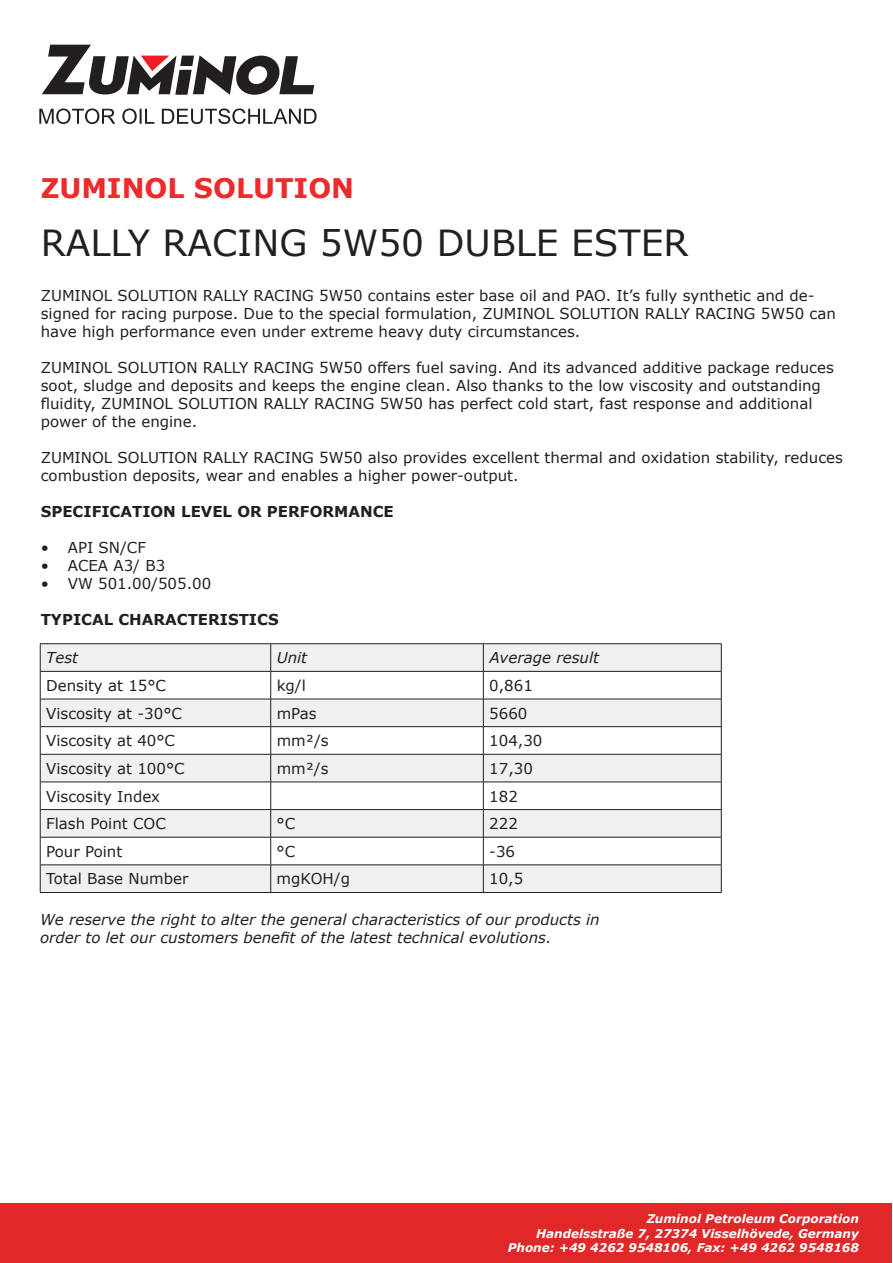
<style>
.page{position:relative;width:893px;height:1263px;background:#fff}
.page>*{position:absolute;margin:0;border:0;box-sizing:border-box;transform-origin:0 0}
.t1{font:36px "Verdana";color:#231f20}
.t2{font:700 27px "Verdana";color:#ee2a2b}
.t3{font:15px/18px "Verdana";color:#231f20}
.t4{font:italic 15px/18px "Verdana";color:#231f20}
.t5{font:700 15px "Verdana";color:#231f20}
.t6{font:italic 700 12px/14.4px "Verdana";color:#fff;text-align:right}
</style>
<div class="page">
<svg style="left:41px;top:644px;width:680px;height:248px;fill:#f0f0f0"></svg>
<hr style="left:40px;top:643px;width:231px;height:1px;background:#231f20">
<hr style="left:271px;top:643px;width:212px;height:1px;background:#231f20">
<hr style="left:483px;top:643px;width:238px;height:1px;background:#231f20">
<hr style="left:40px;top:671px;width:231px;height:1px;background:#231f20">
<hr style="left:271px;top:671px;width:212px;height:1px;background:#231f20">
<hr style="left:483px;top:671px;width:238px;height:1px;background:#231f20">
<hr style="left:40px;top:699px;width:231px;height:1px;background:#231f20">
<hr style="left:271px;top:699px;width:212px;height:1px;background:#231f20">
<hr style="left:483px;top:699px;width:238px;height:1px;background:#231f20">
<hr style="left:40px;top:726px;width:231px;height:1px;background:#231f20">
<hr style="left:271px;top:726px;width:212px;height:1px;background:#231f20">
<hr style="left:483px;top:726px;width:238px;height:1px;background:#231f20">
<hr style="left:40px;top:754px;width:231px;height:1px;background:#231f20">
<hr style="left:271px;top:754px;width:212px;height:1px;background:#231f20">
<hr style="left:483px;top:754px;width:238px;height:1px;background:#231f20">
<hr style="left:40px;top:782px;width:231px;height:1px;background:#231f20">
<hr style="left:271px;top:782px;width:212px;height:1px;background:#231f20">
<hr style="left:483px;top:782px;width:238px;height:1px;background:#231f20">
<hr style="left:40px;top:809px;width:231px;height:1px;background:#231f20">
<hr style="left:271px;top:809px;width:212px;height:1px;background:#231f20">
<hr style="left:483px;top:809px;width:238px;height:1px;background:#231f20">
<hr style="left:40px;top:837px;width:231px;height:1px;background:#231f20">
<hr style="left:271px;top:837px;width:212px;height:1px;background:#231f20">
<hr style="left:483px;top:837px;width:238px;height:1px;background:#231f20">
<hr style="left:40px;top:864px;width:231px;height:1px;background:#231f20">
<svg style="left:40px;top:644px;width:1px;height:248px"></svg>
<hr style="left:271px;top:864px;width:212px;height:1px;background:#231f20">
<svg style="left:270px;top:644px;width:1px;height:248px"></svg>
<hr style="left:483px;top:864px;width:238px;height:1px;background:#231f20">
<svg style="left:483px;top:644px;width:1px;height:248px"></svg>
<svg style="left:721px;top:644px;width:1px;height:248px"></svg>
<hr style="left:40px;top:892px;width:231px;height:1px;background:#231f20">
<hr style="left:271px;top:892px;width:212px;height:1px;background:#231f20">
<hr style="left:483px;top:892px;width:238px;height:1px;background:#231f20">
<svg style="left:39px;top:108px;width:278px;height:16px"></svg>
<svg style="left:42px;top:45px;width:272px;height:50px"></svg>
<div style="left:1px;top:1203px;width:891px;height:60px;background:#e02829"></div>
<h2 class="t2" style="left:41px;top:169px;width:315px">ZUMINOL SOLUTION</h2>
<h1 class="t1" style="left:41px;top:218px;width:649px">RALLY RACING 5W50 DUBLE ESTER</h1>
<p class="t3" style="left:41px;top:286px;width:797px">ZUMINOL SOLUTION RALLY RACING 5W50 contains ester base oil and PAO. It’s fully synthetic and de&shy;signed for racing purpose. Due to the special formulation, ZUMINOL SOLUTION RALLY RACING 5W50 can have high performance even under extreme heavy duty circumstances.</p>
<p class="t3" style="left:41px;top:358px;width:795px">ZUMINOL SOLUTION RALLY RACING 5W50 offers fuel saving. And its advanced additive package reduces soot, sludge and deposits and keeps the engine clean. Also thanks to the low viscosity and outstanding fluidity, ZUMINOL SOLUTION RALLY RACING 5W50 has perfect cold start, fast response and additional power of the engine.</p>
<p class="t3" style="left:41px;top:448px;width:804px">ZUMINOL SOLUTION RALLY RACING 5W50 also provides excellent thermal and oxidation stability, reduces combustion deposits, wear and enables a higher power-output.</p>
<p class="t5" style="left:41px;top:501px;width:355px">SPECIFICATION LEVEL OR PERFORMANCE</p>
<p class="t3" style="left:41px;top:538px;width:107px">• API SN/CF</p>
<p class="t3" style="left:41px;top:556px;width:126px">• ACEA A3/ B3</p>
<p class="t3" style="left:41px;top:574px;width:172px">• VW 501.00/505.00</p>
<p class="t5" style="left:41px;top:609px;width:239px">TYPICAL CHARACTERISTICS</p>
<p class="t4" style="left:46px;top:649px;width:33px">Test</p>
<p class="t4" style="left:277px;top:649px;width:32px">Unit</p>
<p class="t4" style="left:489px;top:649px;width:111px">Average result</p>
<p class="t3" style="left:46px;top:676px;width:121px">Density at 15°C</p>
<p class="t3" style="left:277px;top:676px;width:31px">kg/l</p>
<p class="t3" style="left:489px;top:676px;width:45px">0,861</p>
<p class="t3" style="left:46px;top:704px;width:137px">Viscosity at -30°C</p>
<p class="t3" style="left:277px;top:704px;width:42px">mPas</p>
<p class="t3" style="left:489px;top:704px;width:40px">5660</p>
<p class="t3" style="left:46px;top:732px;width:130px">Viscosity at 40°C</p>
<p class="t3" style="left:277px;top:732px;width:53px">mm²/s</p>
<p class="t3" style="left:489px;top:732px;width:55px">104,30</p>
<p class="t3" style="left:46px;top:759px;width:140px">Viscosity at 100°C</p>
<p class="t3" style="left:277px;top:759px;width:53px">mm²/s</p>
<p class="t3" style="left:489px;top:759px;width:45px">17,30</p>
<p class="t3" style="left:46px;top:787px;width:116px">Viscosity Index</p>
<p class="t3" style="left:489px;top:787px;width:30px">182</p>
<p class="t3" style="left:46px;top:814px;width:121px">Flash Point COC</p>
<p class="t3" style="left:277px;top:814px;width:20px">°C</p>
<p class="t3" style="left:489px;top:814px;width:30px">222</p>
<p class="t3" style="left:46px;top:842px;width:78px">Pour Point</p>
<p class="t3" style="left:277px;top:842px;width:20px">°C</p>
<p class="t3" style="left:489px;top:842px;width:27px">-36</p>
<p class="t3" style="left:46px;top:870px;width:144px">Total Base Number</p>
<p class="t3" style="left:277px;top:870px;width:75px">mgKOH/g</p>
<p class="t3" style="left:489px;top:870px;width:36px">10,5</p>
<p class="t4" style="left:40px;top:910px;width:561px">We reserve the right to alter the general characteristics of our products in order to let our customers benefit of the latest technical evolutions.</p>
<p class="t6" style="left:508px;top:1211px;width:353px">Zuminol Petroleum Corporation<br>Handelsstraße 7, 27374 Visselhövede, Germany<br>Phone: +49 4262 9548106, Fax: +49 4262 9548168</p>
</div>
